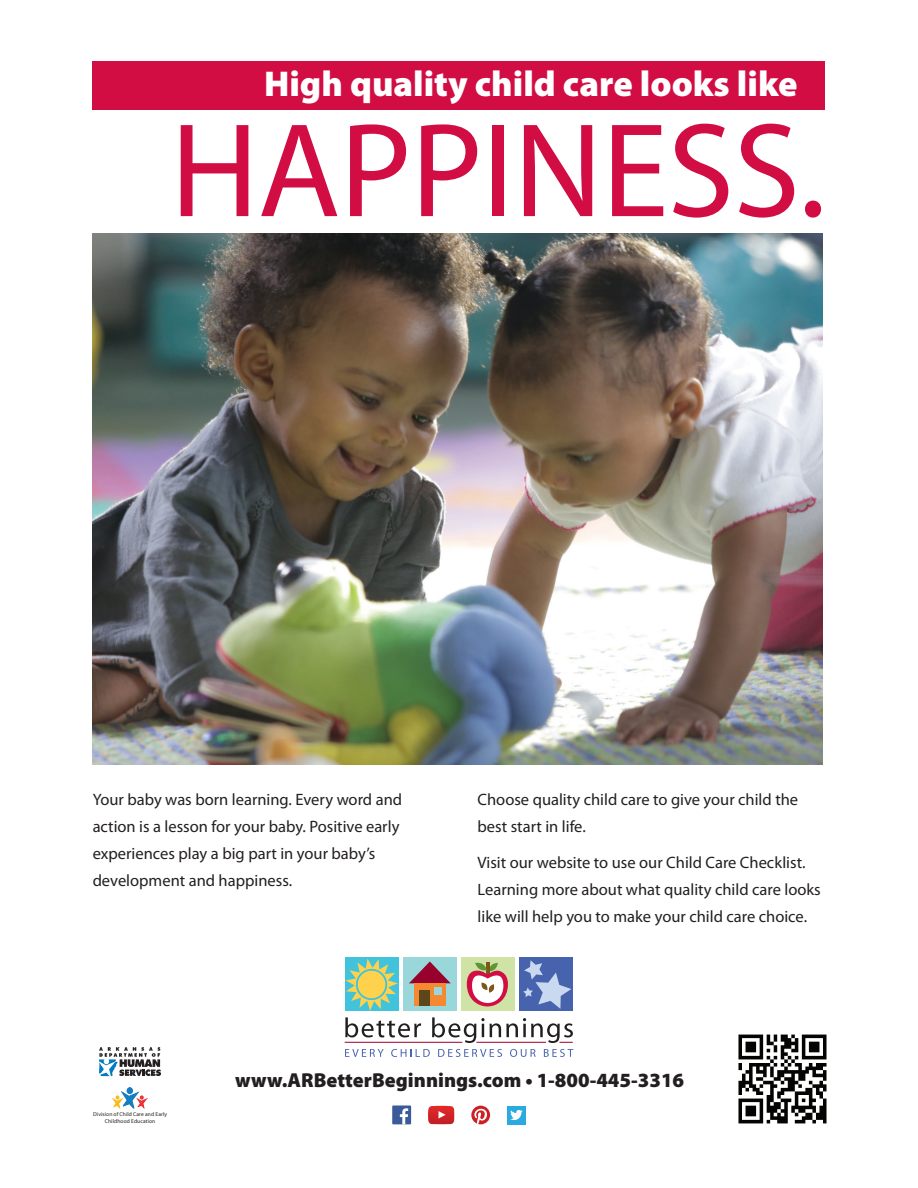
<style>
.page{position:relative;width:918px;height:1188px;background:#fff}
.page>*{position:absolute;margin:0;border:0;box-sizing:border-box;transform-origin:0 0}
.t1{font:135px "Myriad Pro";letter-spacing:-.005em;color:#d20d44}
.t2{font:900 36px "Myriad Pro";color:#fff}
.t3{font:900 20.25px "Myriad Pro";color:#231f20}
.t4{font:16.5px/27px "Myriad Pro";color:#231f20}
.t5{font:5.55px/6.3px "Myriad";letter-spacing:.015em;color:#231f20;text-align:center}
</style>
<div class="page">
<div style="left:403px;top:957px;width:54px;height:54px;background:#99d7db"></div>
<div style="left:414px;top:983px;width:32px;height:23px;background:#f58932"></div>
<div style="left:419px;top:991px;width:10px;height:15px;background:#5a471a"></div>
<svg style="left:409px;top:962px;width:42px;height:32px"></svg>
<div style="left:461px;top:957px;width:54px;height:54px;background:#cfe3a6"></div>
<svg style="left:467px;top:962px;width:41px;height:44px"></svg>
<div style="left:345px;top:957px;width:53px;height:54px;background:#42c3dc"></div>
<svg style="left:346px;top:959px;width:52px;height:52px"></svg>
<div style="left:519px;top:957px;width:54px;height:54px;background:#4863ae"></div>
<svg style="left:523px;top:960px;width:48px;height:49px"></svg>
<svg style="left:345px;top:1017px;width:76px;height:20px"></svg>
<svg style="left:345px;top:1049px;width:39px;height:8px"></svg>
<svg style="left:391px;top:1049px;width:39px;height:8px"></svg>
<svg style="left:438px;top:1049px;width:64px;height:8px"></svg>
<svg style="left:510px;top:1049px;width:26px;height:8px"></svg>
<svg style="left:544px;top:1049px;width:29px;height:8px"></svg>
<svg style="left:432px;top:1017px;width:141px;height:26px"></svg>
<hr style="left:476px;top:1042px;width:70px;height:1px;background:#98012d">
<hr style="left:345px;top:1042px;width:117px;height:1px;background:#98012d">
<img style="left:738px;top:1034px;width:89px;height:90px">
<svg style="left:99px;top:1047px;width:62px;height:30px"></svg>
<img style="left:112px;top:1088px;width:36px;height:20px">
<svg style="left:471px;top:1106px;width:19px;height:18px"></svg>
<div style="left:507px;top:1106px;width:19px;height:18px;background:#2aaae1"></div>
<svg style="left:510px;top:1110px;width:13px;height:10px"></svg>
<div style="left:392px;top:1105px;width:19px;height:19px;background:#3b5a9a"></div>
<svg style="left:400px;top:1108px;width:8px;height:16px"></svg>
<img style="left:428px;top:1106px;width:26px;height:18px">
<div style="left:92px;top:61px;width:732px;height:48px;background:#d20d44"></div>
<img style="left:93px;top:234px;width:730px;height:530px">
<h2 class="t2" style="left:264px;top:60px;width:535px">High quality child care looks like</h2>
<h1 class="t1" style="left:171px;top:88px;width:657px">HAPPINESS.</h1>
<p class="t4" style="left:93px;top:786px;width:311px">Your baby was born learning. Every word and action is a lesson for your baby. Positive early experiences play a big part in your baby’s development and happiness.</p>
<p class="t4" style="left:478px;top:786px;width:322px">Choose quality child care to give your child the best start in life.</p>
<p class="t4" style="left:478px;top:849px;width:345px">Visit our website to use our Child Care Checklist.<br>Learning more about what quality child care looks like will help you to make your child care choice.</p>
<p class="t5" style="left:93px;top:1111px;width:75px">Division of Child Care and Early<br>Childhood Education</p>
<p class="t3" style="left:235px;top:1066px;width:451px">www.ARBetterBeginnings.com • 1-800-445-3316</p>
</div>
